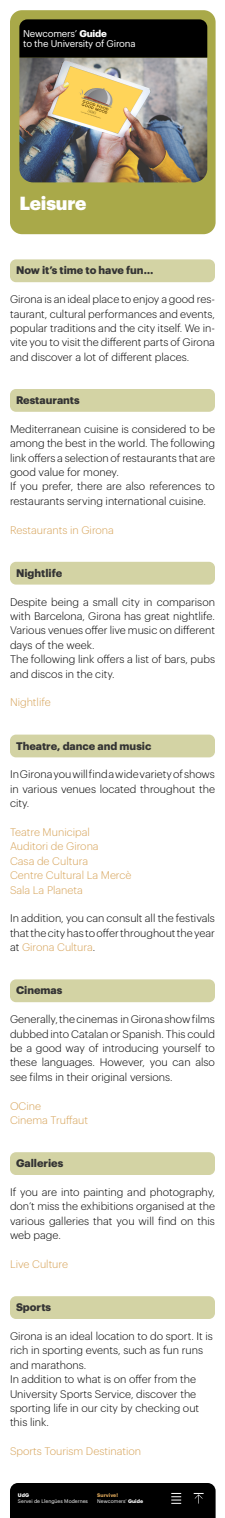
<style>
.page{position:relative;width:225px;height:1518px;background:#fff}
.page>*{position:absolute;margin:0;border:0;box-sizing:border-box;transform-origin:0 0}
.t1{font:900 18.6px "Graphik";letter-spacing:-.01em;color:#fff}
.text{font:300 10.8px/14.4px "Graphik";color:#000;text-align:justify}
.text-2{font:300 10.8px "Graphik";color:#d6a257}
.titolet_1_6{font:700 10.8px "Graphik";color:#333}
.t2{font:9.6px "Graphik";letter-spacing:-.02em;color:#fff}
.t3{font:5.08px "Graphik";color:#fff}
.t4{font:700 5.08px "Graphik";color:#d6a257}
.t5{font:700 5.08px "Graphik";color:#fff}
.s1{font-weight:700}
.s2{color:#d6a257}
</style>
<div class="page">
<div style="left:10px;top:10px;width:206px;height:224px;background:#a9a949;border-radius:12px"></div>
<img style="left:19px;top:58px;width:188px;height:124px">
<div style="left:19px;top:19px;width:188px;height:39px;background:#000"></div>
<div style="left:10px;top:259px;width:205px;height:23px;background:#d3d3a4;border-radius:6px"></div>
<div style="left:10px;top:389px;width:205px;height:23px;background:#d3d3a4;border-radius:6px"></div>
<div style="left:10px;top:562px;width:205px;height:23px;background:#d3d3a4;border-radius:6px"></div>
<div style="left:10px;top:735px;width:205px;height:22px;background:#d3d3a4;border-radius:6px"></div>
<div style="left:10px;top:979px;width:205px;height:23px;background:#d3d3a4;border-radius:6px"></div>
<div style="left:10px;top:1152px;width:205px;height:23px;background:#d3d3a4;border-radius:6px"></div>
<div style="left:10px;top:1296px;width:205px;height:23px;background:#d3d3a4;border-radius:6px"></div>
<div style="left:10px;top:1483px;width:206px;height:35px;background:#000"></div>
<p class="t2" style="left:23px;top:27px;width:85px">Newcomers’ <span class="s1">Guide</span></p>
<p class="t2" style="left:23px;top:37px;width:114px">to the University of Girona</p>
<p class="t1" style="left:19px;top:189px;width:69px">Leisure</p>
<p class="titolet_1_6" style="left:16px;top:262px;width:139px">Now it’s time to have fun…</p>
<p class="text" style="left:10px;top:291px;width:207px">Girona is an ideal place to enjoy a good res&shy;taurant, cultural performances and events, popular traditions and the city itself. We in&shy;vite you to visit the different parts of Girona and discover a lot of different places.</p>
<p class="titolet_1_6" style="left:16px;top:392px;width:65px">Restaurants</p>
<p class="text" style="left:10px;top:421px;width:207px">Mediterranean cuisine is considered to be among the best in the world. The following link offers a selection of restaurants that are good value for money.</p>
<p class="text" style="left:10px;top:478px;width:207px">If you prefer, there are also references to restaurants serving international cuisine.</p>
<p class="text-2" style="left:10px;top:522px;width:105px">Restaurants in Girona</p>
<p class="titolet_1_6" style="left:16px;top:564px;width:48px">Nightlife</p>
<p class="text" style="left:10px;top:594px;width:207px">Despite being a small city in comparison with Barcelona, Girona has great nightlife.<br>Various venues offer live music on different days of the week.</p>
<p class="text" style="left:10px;top:651px;width:207px">The following link offers a list of bars, pubs and discos in the city.</p>
<p class="text-2" style="left:10px;top:695px;width:42px">Nightlife</p>
<p class="titolet_1_6" style="left:16px;top:737px;width:137px">Theatre, dance and music</p>
<p class="text" style="left:10px;top:766px;width:207px">In Girona you will find a wide variety of shows in various venues located throughout the city.</p>
<p class="text-2" style="left:10px;top:824px;width:81px">Teatre Municipal</p>
<p class="text-2" style="left:10px;top:839px;width:90px">Auditori de Girona</p>
<p class="text-2" style="left:10px;top:853px;width:80px">Casa de Cultura</p>
<p class="text-2" style="left:10px;top:867px;width:123px">Centre Cultural La Mercè</p>
<p class="text-2" style="left:10px;top:882px;width:74px">Sala La Planeta</p>
<p class="text" style="left:10px;top:910px;width:207px">In addition, you can consult all the festivals that the city has to offer throughout the year at <span class="s2">Girona Cultura</span>.</p>
<p class="titolet_1_6" style="left:16px;top:982px;width:48px">Cinemas</p>
<p class="text" style="left:10px;top:1011px;width:207px">Generally, the cinemas in Girona show films dubbed into Catalan or Spanish. This could be a good way of introducing yourself to these languages. However, you can also see films in their original versions.</p>
<p class="text-2" style="left:10px;top:1098px;width:33px">OCine</p>
<p class="text-2" style="left:10px;top:1112px;width:80px">Cinema Truffaut</p>
<p class="titolet_1_6" style="left:16px;top:1155px;width:49px">Galleries</p>
<p class="text" style="left:10px;top:1184px;width:207px">If you are into painting and photography, don’t miss the exhibitions organised at the various galleries that you will find on this web page.</p>
<p class="text-2" style="left:10px;top:1256px;width:60px">Live Culture</p>
<p class="titolet_1_6" style="left:16px;top:1299px;width:37px">Sports</p>
<p class="text" style="left:10px;top:1328px;width:204px;text-align:left">Girona is an ideal location to do sport. It is rich in sporting events, such as fun runs and marathons.</p>
<p class="text" style="left:10px;top:1371px;width:191px;text-align:left">In addition to what is on offer from the<br>University Sports Service, discover the sporting life in our city by checking out this link.</p>
<p class="text-2" style="left:10px;top:1443px;width:133px">Sports Tourism Destination</p>
<p class="t5" style="left:18px;top:1491px;width:13px">UdG</p>
<p class="t3" style="left:18px;top:1498px;width:72px">Servei de Llengües Modernes</p>
<p class="t4" style="left:97px;top:1491px;width:22px">Survive!</p>
<p class="t3" style="left:97px;top:1498px;width:47px">Newcomers’ <span class="s1">Guide</span></p>
</div>
